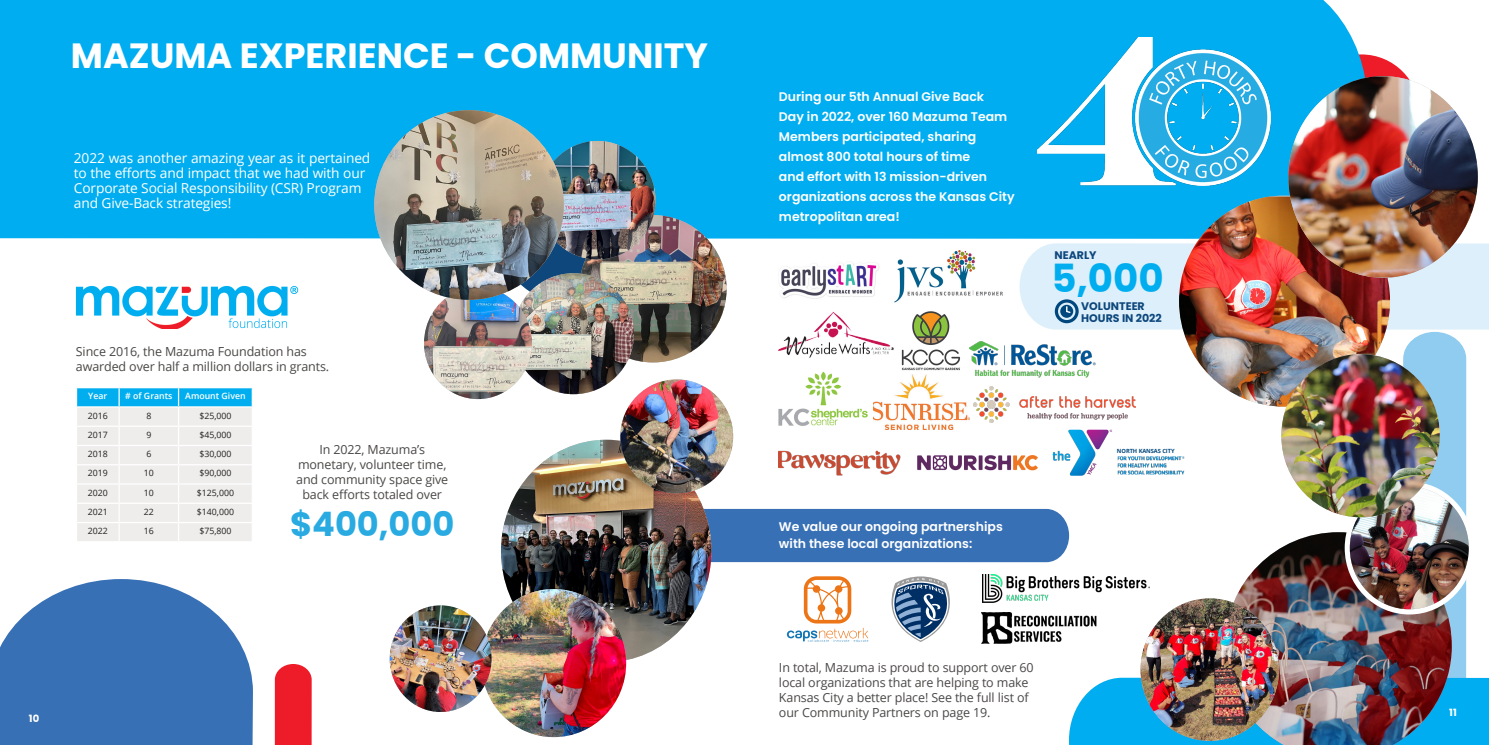
<style>
.page{position:relative;width:1489px;height:745px;background:#fff}
.page>*{position:absolute;margin:0;border:0;box-sizing:border-box;transform-origin:0 0}
.Sub_Title{font:700 38.75px "Poppins";color:#00aeef}
.Headline{font:700 35px "Poppins";color:#fff}
.Sub_Title-2{font:700 33.62px "Poppins";color:#29abe2}
.t1{font:13.75px/15px "Open Sans";letter-spacing:-.01em;color:#fff}
.t2{font:12.5px/15px "Open Sans";letter-spacing:-.01em;color:#4a4846}
.Sub_sub_tittle{font:600 12.5px/20px "Poppins";color:#fff}
.Sub_Title-3{font:700 11px/12px "Poppins";color:#0d477c}
.t3{font:700 10px "Poppins";color:#fff}
.t4{font:8.75px "Open Sans";color:#231f20}
.t5{font:600 8.75px "Open Sans";color:#fff}
.t6{font:700 5.75px "Open Sans";letter-spacing:-.01em;color:#00477d}
</style>
<div class="page">
<div style="left:1303px;top:54px;width:116px;height:116px;background:#ee1c28;border-radius:50%"></div>
<div style="left:0;top:0;width:1367px;height:239px;background:#00adf0"></div>
<div style="left:501px;top:176px;width:125px;height:125px;background:#0d477c;border-radius:50%"></div>
<img style="left:579px;top:215px;width:147px;height:147px;border-radius:74px">
<img style="left:513px;top:273px;width:121px;height:121px;border-radius:60px">
<img style="left:539px;top:141px;width:116px;height:118px">
<img style="left:1178px;top:196px;width:110px;height:47px">
<svg style="left:76px;top:387px;width:177px;height:154px;background:#d5e7ee"></svg>
<img style="left:1288px;top:76px;width:189px;height:167px">
<img style="left:501px;top:439px;width:123px;height:149px">
<img style="left:491px;top:588px;width:133px;height:148px">
<img style="left:389px;top:605px;width:102px;height:106px">
<img style="left:620px;top:416px;width:4px;height:77px">
<img style="left:424px;top:293px;width:108px;height:106px">
<img style="left:1037px;top:38px;width:233px;height:149px">
<img style="left:76px;top:285px;width:223px;height:43px">
<svg style="left:275px;top:664px;width:37px;height:80px;background:#ee2732"></svg>
<svg style="left:0;top:579px;width:253px;height:165px;background:#5282be"></svg>
<img style="left:374px;top:110px;width:189px;height:189px;border-radius:95px">
<img style="left:624px;top:243px;width:864px;height:501px">
<img style="left:982px;top:573px;width:167px;height:28px">
<p class="Headline" style="left:71px;top:36px;width:638px">MAZUMA EXPERIENCE - COMMUNITY</p>
<p class="t1" style="left:74px;top:150px;width:298px">2022 was another amazing year as it pertained to the efforts and impact that we had with our Corporate Social Responsibility (CSR) Program and Give-Back strategies!</p>
<p class="t2" style="left:76px;top:343px;width:255px">Since 2016, the Mazuma Foundation has awarded over half a million dollars in grants.</p>
<p class="t5" style="left:88px;top:390px;width:21px">Year</p>
<p class="t5" style="left:125px;top:390px;width:49px"># of Grants</p>
<p class="t5" style="left:185px;top:390px;width:62px">Amount Given</p>
<p class="t4" style="left:88px;top:409px;width:22px">2016</p>
<p class="t4" style="left:146px;top:409px;width:7px">8</p>
<p class="t4" style="left:199px;top:409px;width:34px">$25,000</p>
<p class="t4" style="left:88px;top:428px;width:22px">2017</p>
<p class="t4" style="left:146px;top:428px;width:7px">9</p>
<p class="t4" style="left:199px;top:428px;width:34px">$45,000</p>
<p class="t4" style="left:88px;top:447px;width:22px">2018</p>
<p class="t4" style="left:146px;top:447px;width:7px">6</p>
<p class="t4" style="left:199px;top:447px;width:34px">$30,000</p>
<p class="t4" style="left:88px;top:467px;width:22px">2019</p>
<p class="t4" style="left:144px;top:467px;width:12px">10</p>
<p class="t4" style="left:199px;top:467px;width:34px">$90,000</p>
<p class="t4" style="left:88px;top:486px;width:22px">2020</p>
<p class="t4" style="left:144px;top:486px;width:12px">10</p>
<p class="t4" style="left:197px;top:486px;width:39px">$125,000</p>
<p class="t4" style="left:88px;top:505px;width:22px">2021</p>
<p class="t4" style="left:144px;top:505px;width:12px">22</p>
<p class="t4" style="left:197px;top:505px;width:39px">$140,000</p>
<p class="t4" style="left:88px;top:524px;width:22px">2022</p>
<p class="t4" style="left:144px;top:524px;width:12px">16</p>
<p class="t4" style="left:199px;top:524px;width:34px">$75,800</p>
<p class="t2" style="left:296px;top:441px;width:153px;text-align:center">In 2022, Mazuma’s monetary, volunteer time, and community space give back efforts totaled over</p>
<p class="Sub_Title-2" style="left:290px;top:504px;width:166px">$400,000</p>
<p class="t3" style="left:29px;top:712px;width:12px">10</p>
<p class="Sub_sub_tittle" style="left:779px;top:86px;width:237px">During our 5th Annual Give Back<br>Day in 2022, over 160 Mazuma Team<br>Members participated, sharing almost 800 total hours of time<br>and effort with 13 mission-driven organizations across the Kansas City metropolitan area!</p>
<p class="Sub_Title-3" style="left:1054px;top:249px;width:44px">NEARLY</p>
<p class="Sub_Title" style="left:1051px;top:255px;width:114px">5,000</p>
<p class="Sub_Title-3" style="left:1081px;top:299px;width:82px">VOLUNTEER<br>HOURS IN 2022</p>
<p class="Sub_sub_tittle" style="left:779px;top:518px;width:225px;line-height:16.2px">We value our ongoing partnerships with these local organizations:</p>
<p class="t2" style="left:779px;top:659px;width:256px">In total, Mazuma is proud to support over 60 local organizations that are helping to make Kansas City a better place! See the full list of our Community Partners on page 19.</p>
<p class="t6" style="left:1116px;top:447px;width:59px">NORTH KANSAS CITY</p>
<p class="t3" style="left:1448px;top:705px;width:9px">11</p>
</div>
